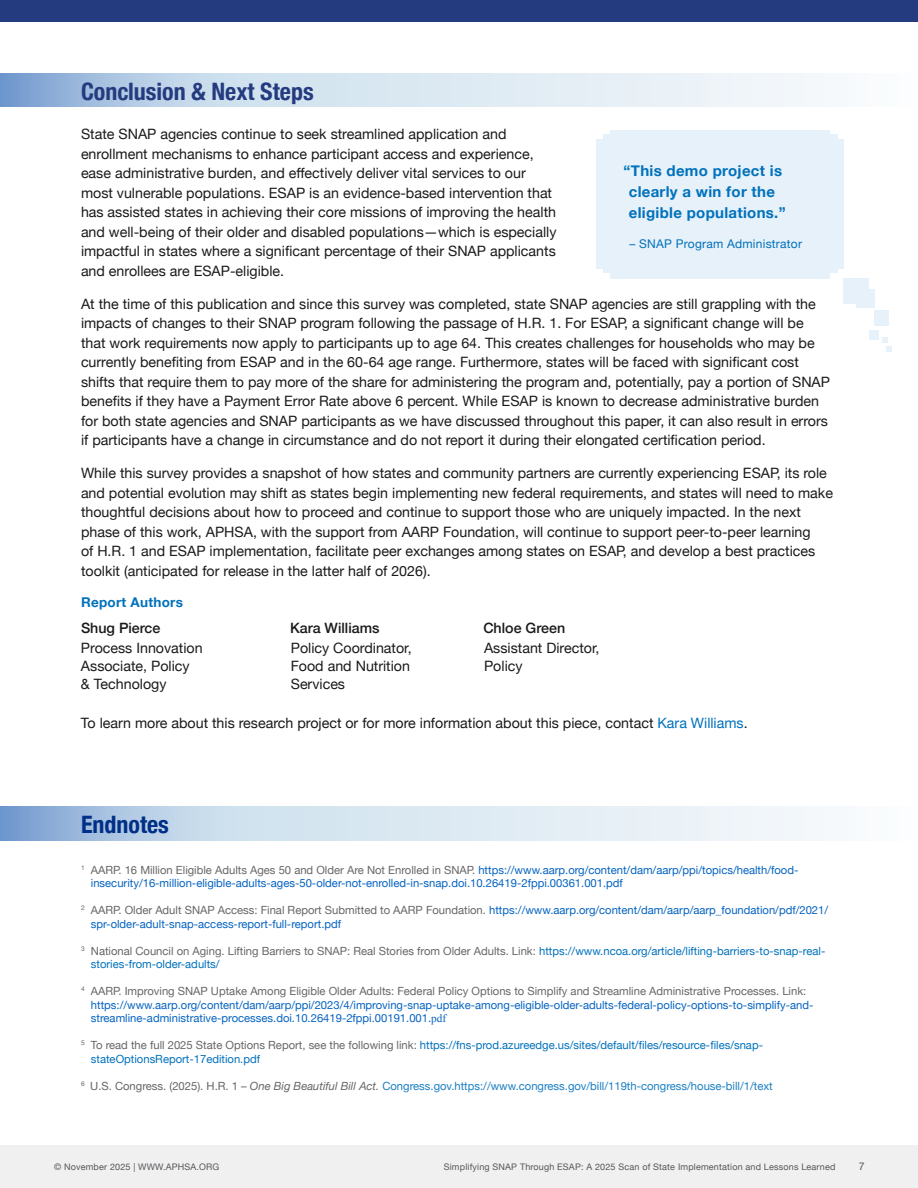
<style>
.page{position:relative;width:918px;height:1188px;background:#fff}
.page>*{position:absolute;margin:0;border:0;box-sizing:border-box;transform-origin:0 0}
.t1{font:700 condensed 24px "Helvetica Neue";color:#253b80}
.t2{font:700 condensed 24px "Helvetica Neue";color:#002f87}
.t3{font:700 15px/21px "Helvetica Neue";letter-spacing:.02em;color:#0071bc;text-align:center}
.t4{font:14.25px/19.5px "Helvetica Neue";color:#1a1a1a}
.t5{font:500 14.25px "Helvetica Neue";color:#1a1a1a}
.t6{font:700 13.5px "Helvetica Neue";letter-spacing:.02em;color:#0071bc}
.t7{font:12px "Helvetica Neue";letter-spacing:.02em;color:#0071bc}
.t8{font:11.25px/13.5px "Helvetica Neue";color:#0563c1}
.t9{font:11.25px/13.5px "Helvetica Neue";color:#0071bc}
.t10{font:11.25px "Helvetica Neue";color:#1a7fc3}
.t11{font:10.5px "Helvetica Neue";color:#54565a}
.t12{font:9px "Helvetica Neue";letter-spacing:.02em;color:#54565a}
.s1{color:#0071bc}
.s2{color:#666}
.s3{font-family:"Times New Roman"}
.s4{font-style:italic;color:#666}
</style>
<div class="page">
<div style="left:596px;top:140px;width:248px;height:129px;background:#e6f1f9"></div>
<div style="left:610px;top:130px;width:220px;height:149px;background:#e6f1f9"></div>
<svg style="left:0;top:73px;width:817px;height:34px;background:#d0e0ee"></svg>
<svg style="left:0;top:807px;width:817px;height:33px;background:#d0e0ee"></svg>
<div style="left:0;top:0;width:918px;height:22px;background:#253b80"></div>
<div style="left:603px;top:134px;width:234px;height:139px;background:#e6f1f9"></div>
<div style="left:0;top:1146px;width:918px;height:42px;background:#f0f0f0"></div>
<div style="left:844px;top:279px;width:25px;height:25px;background:#e6f1f9"></div>
<div style="left:856px;top:289px;width:19px;height:19px;background:#e6f1f9"></div>
<div style="left:874px;top:310px;width:15px;height:16px;background:#e6f1f9"></div>
<div style="left:869px;top:330px;width:10px;height:10px;background:#e6f1f9"></div>
<svg style="left:882px;top:337px;width:10px;height:15px"></svg>
<h1 class="t1" style="left:81px;top:82px;width:234px">Conclusion &amp; Next Steps</h1>
<p class="t4" style="left:81px;top:125px;width:477px">State SNAP agencies continue to seek streamlined application and enrollment mechanisms to enhance participant access and experience, ease administrative burden, and effectively deliver vital services to our most vulnerable populations. ESAP is an evidence-based intervention that has assisted states in achieving their core missions of improving the health and well-being of their older and disabled populations—which is especially impactful in states where a significant percentage of their SNAP applicants and enrollees are ESAP-eligible.</p>
<p class="t4" style="left:81px;top:295px;width:751px">At the time of this publication and since this survey was completed, state SNAP agencies are still grappling with the impacts of changes to their SNAP program following the passage of H.R. 1. For ESAP, a significant change will be that work requirements now apply to participants up to age 64. This creates challenges for households who may be currently benefiting from ESAP and in the 60-64 age range. Furthermore, states will be faced with significant cost shifts that require them to pay more of the share for administering the program and, potentially, pay a portion of SNAP benefits if they have a Payment Error Rate above 6 percent. While ESAP is known to decrease administrative burden for both state agencies and SNAP participants as we have discussed throughout this paper, it can also result in errors if participants have a change in circumstance and do not report it during their elongated certification period.</p>
<p class="t4" style="left:81px;top:464px;width:754px">While this survey provides a snapshot of how states and community partners are currently experiencing ESAP, its role and potential evolution may shift as states begin implementing new federal requirements, and states will need to make thoughtful decisions about how to proceed and continue to support those who are uniquely impacted. In the next phase of this work, APHSA, with the support from AARP Foundation, will continue to support peer-to-peer learning<br>of H.R. 1 and ESAP implementation, facilitate peer exchanges among states on ESAP, and develop a best practices toolkit (anticipated for release in the latter half of 2026).</p>
<p class="t6" style="left:81px;top:598px;width:104px">Report Authors</p>
<p class="t5" style="left:81px;top:623px;width:81px">Shug Pierce</p>
<p class="t5" style="left:290px;top:623px;width:91px">Kara Williams</p>
<p class="t5" style="left:483px;top:623px;width:83px">Chloe Green</p>
<p class="t4" style="left:81px;top:640px;width:123px;line-height:18px">Process Innovation<br>Associate, Policy<br>&amp; Technology</p>
<p class="t4" style="left:291px;top:640px;width:122px;line-height:18px;text-align:justify">Policy Coordinator, Food and Nutrition Services</p>
<p class="t4" style="left:484px;top:640px;width:117px;line-height:18px">Assistant Director,<br>Policy</p>
<p class="t4" style="left:81px;top:714px;width:668px">To learn more about this research project or for more information about this piece, contact <span class="s1">Kara Williams</span>.</p>
<p class="t3" style="left:624px;top:162px;width:163px">“This demo project is clearly a win for the eligible populations.”</p>
<p class="t7" style="left:629px;top:235px;width:174px">– SNAP Program Administrator</p>
<h1 class="t2" style="left:81px;top:816px;width:89px">Endnotes</h1>
<p class="t8" style="left:91px;top:863px;width:709px;text-indent:-10px"><sup>1</sup> <span class="s2">AARP. 16 Million Eligible Adults Ages 50 and Older Are Not Enrolled in SNAP.</span> https://www.aarp.org/content/dam/aarp/ppi/topics/health/food&shy;insecurity/16-million-eligible-adults-ages-50-older-not-enrolled-in-snap.doi.10.26419-2fppi.00361.001.pdf</p>
<p class="t8" style="left:91px;top:904px;width:739px;text-indent:-10px"><sup>2</sup> <span class="s2">AARP. Older Adult SNAP Access: Final Report Submitted to AARP Foundation.</span> https://www.aarp.org/content/dam/aarp/aarp_foundation/pdf/2021/ spr-older-adult-snap-access-report-full-report.pdf</p>
<p class="t9" style="left:91px;top:944px;width:736px;text-indent:-10px"><sup>3</sup> <span class="s2">National Council on Aging. Lifting Barriers to SNAP: Real Stories from Older Adults. Link:</span> https://www.ncoa.org/article/lifting-barriers-to-snap-real&shy;stories-from-older-adults/</p>
<p class="t8" style="left:91px;top:985px;width:724px;text-indent:-10px"><sup>4</sup> <span class="s2">AARP. Improving SNAP Uptake Among Eligible Older Adults: Federal Policy Options to Simplify and Streamline Administrative Processes. Link: </span>https://www.aarp.org/content/dam/aarp/ppi/2023/4/improving-snap-uptake-among-eligible-older-adults-federal-policy-options-to-simplify-and&shy;streamline-administrative-processes.doi.10.26419-2fppi.00191.001.<span class="s3">pdf</span></p>
<p class="t9" style="left:91px;top:1039px;width:674px;text-indent:-10px"><sup>5</sup> <span class="s2">To read the full 2025 State Options Report, see the following link:</span> https://fns-prod.azureedge.us/sites/default/files/resource-files/snap&shy;stateOptionsReport-17edition.pdf</p>
<p class="t10" style="left:81px;top:1077px;width:693px"><sup>6</sup> <span class="s2">U.S. Congress. (2025). H.R. 1 –</span> <span class="s4">One Big Beautiful Bill Act.</span> Congress.gov.https://www.congress.gov/bill/119th-congress/house-bill/1/text</p>
<p class="t12" style="left:54px;top:1160px;width:167px">© November 2025 | WWW.APHSA.ORG</p>
<p class="t12" style="left:444px;top:1160px;width:393px">Simplifying SNAP Through ESAP: A 2025 Scan of State Implementation and Lessons Learned</p>
<p class="t11" style="left:859px;top:1159px;width:7px">7</p>
</div>
